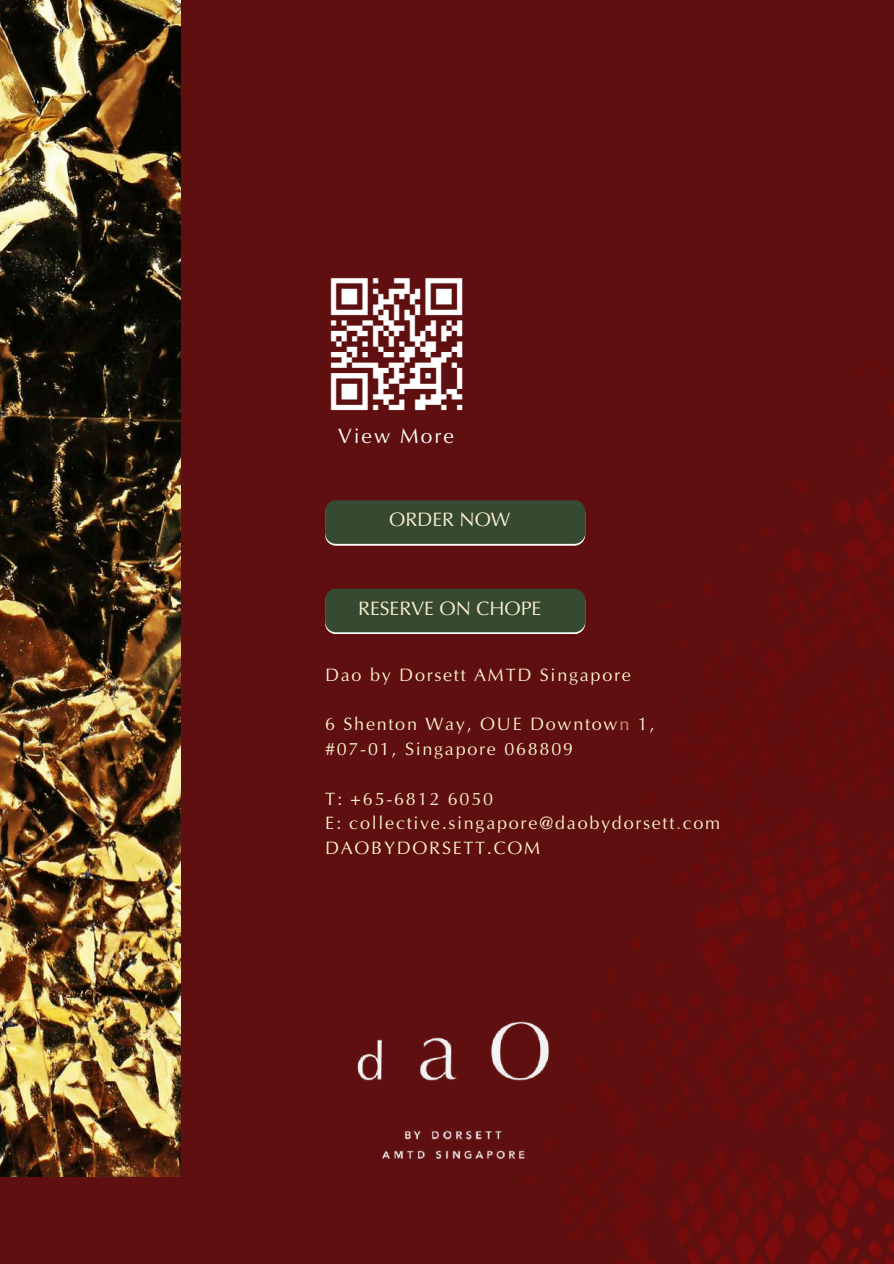
<style>
.page{position:relative;width:894px;height:1264px;background:#fff}
.page>*{position:absolute;margin:0;border:0;box-sizing:border-box;transform-origin:0 0}
.t1{font:21px "CL Popt";letter-spacing:.095em;color:#fff}
.t2{font:19.5px "CL Popt";color:#fcf3d0}
.t3{font:18px/24.8px "CL Popt";letter-spacing:.095em;color:#fcf3d0}
</style>
<div class="page">
<div style="left:0;top:0;width:893px;height:1263px;background:#5f0f0f"></div>
<img style="left:0;top:0;width:181px;height:1176px">
<img style="left:325px;top:368px;width:568px;height:895px">
<img style="left:325px;top:277px;width:163px;height:159px">
<p class="t1" style="left:338px;top:423px;width:118px">View More</p>
<p class="t2" style="left:389px;top:508px;width:123px">ORDER NOW</p>
<p class="t2" style="left:358px;top:596px;width:185px">RESERVE ON CHOPE</p>
<p class="t3" style="left:325px;top:662px;width:307px">Dao by Dorsett AMTD Singapore</p>
<p class="t3" style="left:325px;top:711px;width:331px">6 Shenton Way, OUE Downtown 1, #07-01, Singapore 068809</p>
<p class="t3" style="left:325px;top:786px;width:396px">T: +65-6812 6050<br>E: collective.singapore@daobydorsett.com<br>DAOBYDORSETT.COM</p>
</div>
